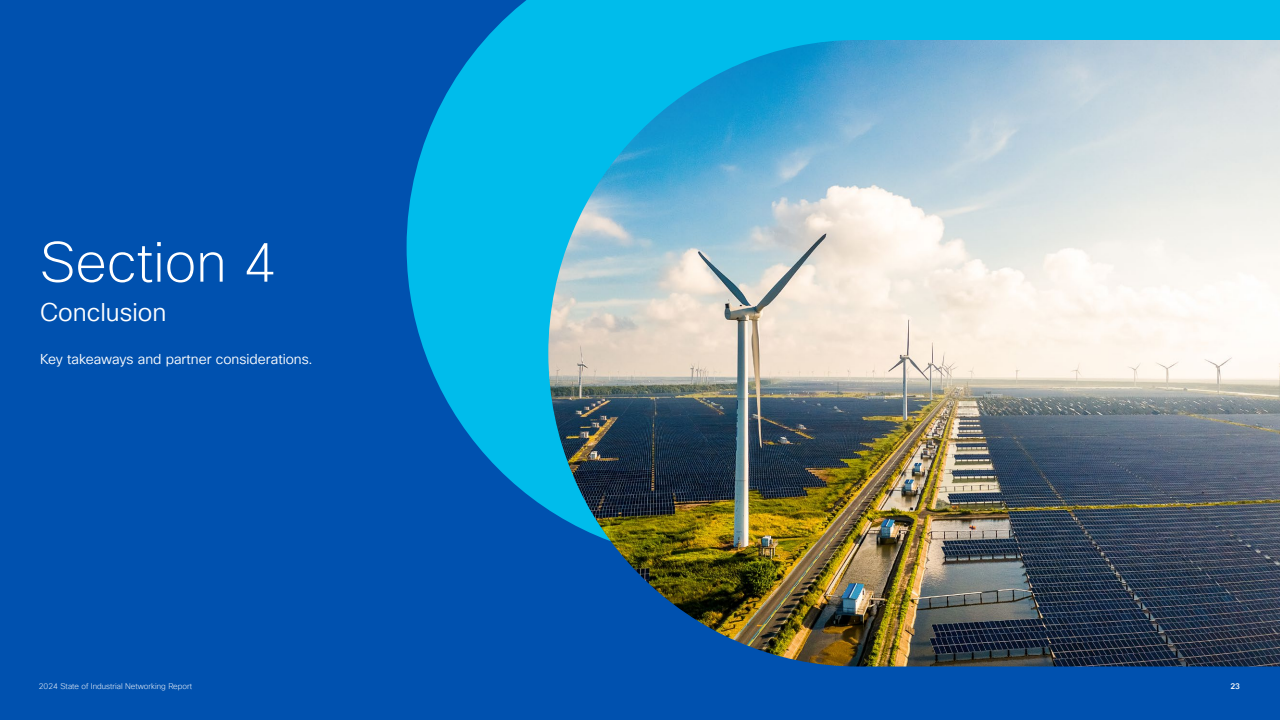
<style>
.page{position:relative;width:1280px;height:720px;background:#0051af}
.page>*{position:absolute;margin:0;border:0;box-sizing:border-box;transform-origin:0 0}
.t1{font:200 55px "Cisco Sans TT";color:#fff}
.t2{font:25px "Cisco Sans TT Light";color:#fff}
.t3{font:14px "Cisco Sans TT Light";color:#fff}
.t4{font:200 8px "Cisco Sans TT";color:#fff}
.t5{font:500 8px "Cisco Sans TT";color:#fff}
</style>
<div class="page">
<svg style="left:407px;top:0;width:873px;height:510px;fill:#00bceb"></svg>
<img style="left:548px;top:40px;width:732px;height:626px">
<h1 class="t1" style="left:40px;top:227px;width:238px">Section 4</h1>
<h2 class="t2" style="left:40px;top:296px;width:128px">Conclusion</h2>
<p class="t3" style="left:40px;top:350px;width:274px">Key takeaways and partner considerations.</p>
<p class="t4" style="left:39px;top:681px;width:155px">2024 State of Industrial Networking Report</p>
<p class="t5" style="left:1230px;top:681px;width:11px">23</p>
</div>
